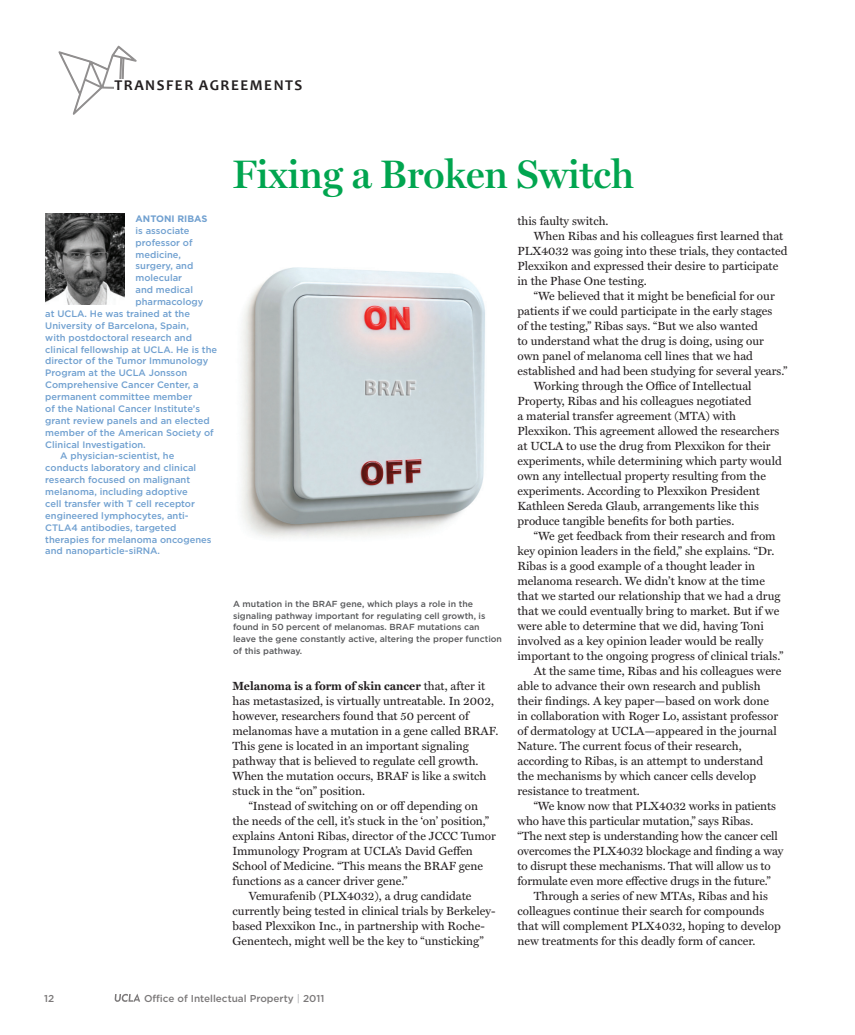
<style>
.page{position:relative;width:855px;height:1035px;background:#fff}
.page>*{position:absolute;margin:0;border:0;box-sizing:border-box;transform-origin:0 0}
.Headline{font:600 40px "Miller Display";color:#00a54f}
.Slug{font:700 15px "Candara";letter-spacing:.1em;color:#231f20}
.Body_NO_INDENT{font:11.88px/15px "Miller Text";color:#231f20}
.t1{font:500 10px "Gotham";color:#231f20}
.Profile_Caption{font:500 9.38px/11.9px "Gotham";color:#70a0d0}
.Profile_Caption-2{font:700 9.38px "Gotham";color:#70a0d0}
.Photo_caption{font:500 8.75px/11.9px "Gotham";color:#57585a}
.s1{font-weight:700}
.s2{color:#939598}
</style>
<div class="page">
<svg style="left:115px;top:994px;width:25px;height:8px"></svg>
<img style="left:45px;top:214px;width:79px;height:91px">
<img style="left:242px;top:267px;width:243px;height:271px">
<svg style="left:59px;top:46px;width:78px;height:69px"></svg>
<div style="left:114px;top:79px;width:189px;height:11px;background:#fff"></div>
<p class="Slug" style="left:115px;top:76px;width:189px">TRANSFER AGREEMENTS</p>
<p class="Profile_Caption-2" style="left:136px;top:213px;width:73px">ANTONI RIBAS</p>
<p class="Profile_Caption" style="left:136px;top:224px;width:55px">is associate</p>
<p class="Profile_Caption" style="left:136px;top:236px;width:59px">professor of</p>
<p class="Profile_Caption" style="left:136px;top:248px;width:47px">medicine,</p>
<p class="Profile_Caption" style="left:136px;top:260px;width:59px">surgery, and</p>
<p class="Profile_Caption" style="left:136px;top:272px;width:48px">molecular</p>
<p class="Profile_Caption" style="left:136px;top:284px;width:59px">and medical</p>
<p class="Profile_Caption" style="left:136px;top:296px;width:69px">pharmacology</p>
<p class="Profile_Caption" style="left:45px;top:307px;width:146px">at UCLA. He was trained at the</p>
<p class="Profile_Caption" style="left:45px;top:319px;width:145px">University of Barcelona, Spain,</p>
<p class="Profile_Caption" style="left:45px;top:331px;width:148px">with postdoctoral research and</p>
<p class="Profile_Caption" style="left:45px;top:343px;width:173px">clinical fellowship at UCLA. He is the</p>
<p class="Profile_Caption" style="left:45px;top:355px;width:165px">director of the Tumor Immunology</p>
<p class="Profile_Caption" style="left:45px;top:367px;width:144px">Program at the UCLA Jonsson</p>
<p class="Profile_Caption" style="left:45px;top:379px;width:155px">Comprehensive Cancer Center, a</p>
<p class="Profile_Caption" style="left:45px;top:391px;width:149px">permanent committee member</p>
<p class="Profile_Caption" style="left:45px;top:402px;width:156px">of the National Cancer Institute’s</p>
<p class="Profile_Caption" style="left:45px;top:414px;width:166px">grant review panels and an elected</p>
<p class="Profile_Caption" style="left:45px;top:426px;width:170px">member of the American Society of</p>
<p class="Profile_Caption" style="left:45px;top:438px;width:102px">Clinical Investigation.</p>
<p class="Profile_Caption" style="left:45px;top:450px;width:168px;text-indent:15px">A physician-scientist, he conducts laboratory and clinical research focused on malignant melanoma, including adoptive<br>cell transfer with T cell receptor engineered lymphocytes, anti-<br>CTLA4 antibodies, targeted therapies for melanoma oncogenes and nanoparticle-siRNA.</p>
<p class="Headline" style="left:232px;top:150px;width:403px">Fixing a Broken Switch</p>
<p class="Photo_caption" style="left:233px;top:597px;width:270px">A mutation in the BRAF gene, which plays a role in the signaling pathway important for regulating cell growth, is found in 50 percent of melanomas. BRAF mutations can leave the gene constantly active, altering the proper function of this pathway.</p>
<p class="Body_NO_INDENT" style="left:232px;top:678px;width:267px"><span class="s1">Melanoma is a form of skin cancer</span> that, after it has metastasized, is virtually untreatable. In 2002, however, researchers found that 50 percent of melanomas have a mutation in a gene called BRAF.<br>This gene is located in an important signaling pathway that is believed to regulate cell growth.<br>When the mutation occurs, BRAF is like a switch stuck in the “on” position.</p>
<p class="Body_NO_INDENT" style="left:232px;top:798px;width:265px;text-indent:16px">“Instead of switching on or off depending on the needs of the cell, it’s stuck in the ‘on’ position,” explains Antoni Ribas, director of the JCCC Tumor Immunology Program at UCLA’s David Geffen School of Medicine. “This means the BRAF gene functions as a cancer driver gene.”</p>
<p class="Body_NO_INDENT" style="left:232px;top:888px;width:265px;text-indent:16px">Vemurafenib (PLX4032), a drug candidate currently being tested in clinical trials by Berkeley&shy;based Plexxikon Inc., in partnership with Roche-Genentech, might well be the key to “unsticking”</p>
<p class="Body_NO_INDENT" style="left:518px;top:213px;width:93px">this faulty switch.</p>
<p class="Body_NO_INDENT" style="left:518px;top:228px;width:272px;text-indent:16px">When Ribas and his colleagues first learned that PLX4032 was going into these trials, they contacted Plexxikon and expressed their desire to participate in the Phase One testing.</p>
<p class="Body_NO_INDENT" style="left:518px;top:288px;width:272px;text-indent:16px">“We believed that it might be beneficial for our patients if we could participate in the early stages<br>of the testing,” Ribas says. “But we also wanted<br>to understand what the drug is doing, using our own panel of melanoma cell lines that we had established and had been studying for several years.”</p>
<p class="Body_NO_INDENT" style="left:518px;top:378px;width:266px;text-indent:16px">Working through the Office of Intellectual Property, Ribas and his colleagues negotiated<br>a material transfer agreement (MTA) with Plexxikon. This agreement allowed the researchers at UCLA to use the drug from Plexxikon for their experiments, while determining which party would own any intellectual property resulting from the experiments. According to Plexxikon President Kathleen Sereda Glaub, arrangements like this produce tangible benefits for both parties.</p>
<p class="Body_NO_INDENT" style="left:518px;top:528px;width:267px;text-indent:16px">“We get feedback from their research and from key opinion leaders in the field,” she explains. “Dr.<br>Ribas is a good example of a thought leader in melanoma research. We didn’t know at the time that we started our relationship that we had a drug that we could eventually bring to market. But if we were able to determine that we did, having Toni involved as a key opinion leader would be really important to the ongoing progress of clinical trials.”</p>
<p class="Body_NO_INDENT" style="left:518px;top:663px;width:265px;text-indent:16px">At the same time, Ribas and his colleagues were able to advance their own research and publish their findings. A key paper—based on work done in collaboration with Roger Lo, assistant professor of dermatology at UCLA—appeared in the journal Nature. The current focus of their research, according to Ribas, is an attempt to understand the mechanisms by which cancer cells develop resistance to treatment.</p>
<p class="Body_NO_INDENT" style="left:518px;top:798px;width:267px;text-indent:16px">“We know now that PLX4032 works in patients who have this particular mutation,” says Ribas.<br>“The next step is understanding how the cancer cell overcomes the PLX4032 blockage and finding a way to disrupt these mechanisms. That will allow us to formulate even more effective drugs in the future.”</p>
<p class="Body_NO_INDENT" style="left:518px;top:888px;width:265px;text-indent:16px">Through a series of new MTAs, Ribas and his colleagues continue their search for compounds that will complement PLX4032, hoping to develop new treatments for this deadly form of cancer.</p>
<p class="t1" style="left:44px;top:992px;width:12px">12</p>
<p class="t1" style="left:144px;top:993px;width:182px">Office of Intellectual Property <span class="s2">|</span> 2011</p>
</div>
